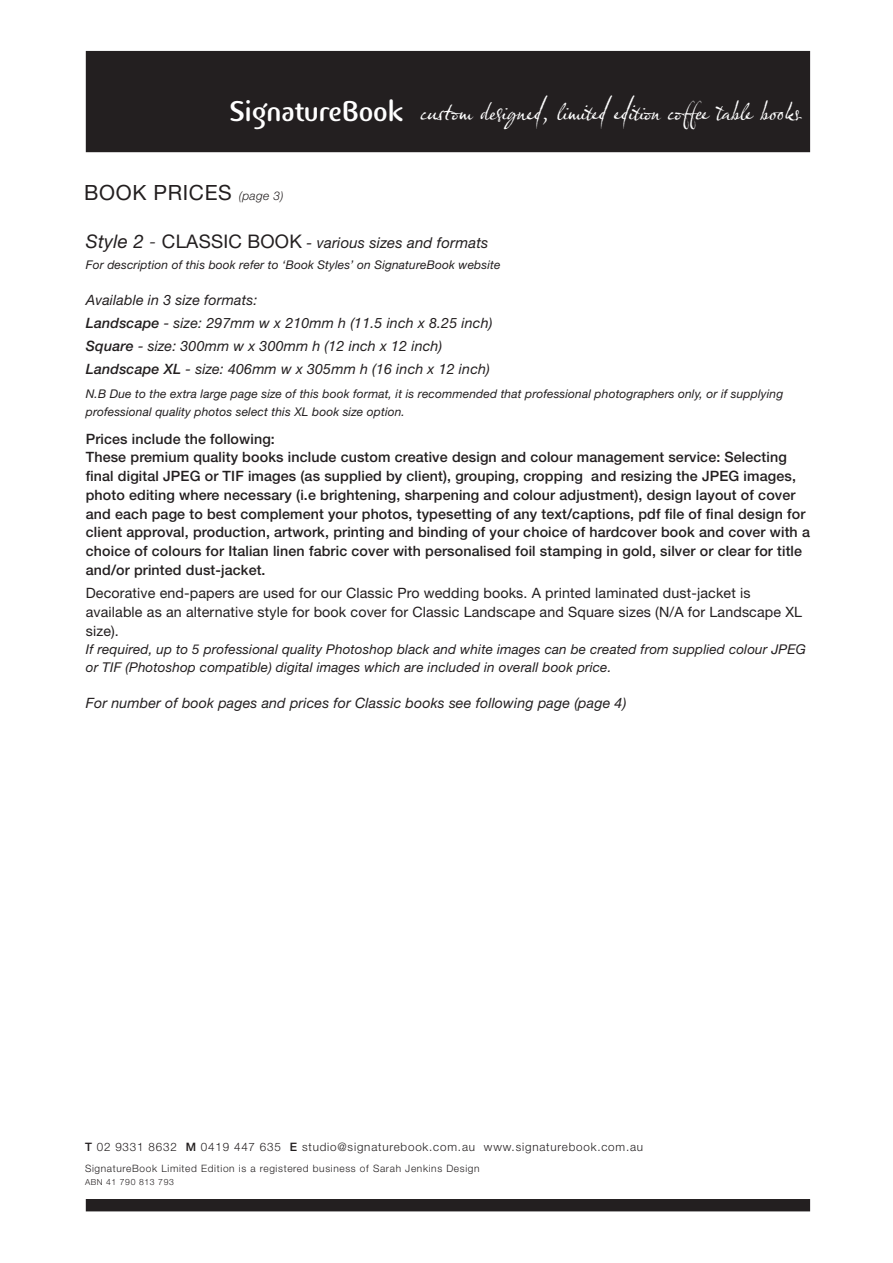
<style>
.page{position:relative;width:893px;height:1263px;background:#fff}
.page>*{position:absolute;margin:0;border:0;box-sizing:border-box;transform-origin:0 0}
.t1{font:33px "Digitalis";color:#fff}
.t2{font:25.5px "Olicana Rough";color:#fff}
.t3{font:21px "Helvetica Neue";letter-spacing:.03em;color:#231f20}
.t4{font:italic 15px "Helvetica Neue";letter-spacing:.01em;color:#231f20}
.t5{font:500 14.25px/18.8px "Helvetica Neue";letter-spacing:.01em;color:#231f20}
.t6{font:italic 14.25px "Helvetica Neue";letter-spacing:.01em;color:#231f20}
.t7{font:14.25px/19.2px "Helvetica Neue";letter-spacing:.01em;color:#231f20}
.t8{font:italic 13.5px/18px "Helvetica Neue";letter-spacing:.01em;color:#231f20}
.t9{font:italic 12px/18.8px "Helvetica Neue";letter-spacing:.01em;color:#231f20}
.t10{font:300 11.7px "Helvetica Neue";letter-spacing:.07em;color:#231f20}
.t11{font:300 10.2px "Helvetica Neue";letter-spacing:.065em;color:#231f20}
.t12{font:300 8.7px "Helvetica Neue";letter-spacing:.07em;color:#231f20}
.s1{font-weight:300;font-style:italic;font-size:12px}
.s2{font-size:18.75px}
.s3{font-weight:300;font-size:18.75px}
.s4{font-style:normal;font-size:18.75px}
.s5{font-weight:500}
.s6{font-size:8.25px}
</style>
<div class="page">
<div style="left:87px;top:52px;width:722px;height:99px;background:#231f20"></div>
<div style="left:86px;top:51px;width:724px;height:101px;border:2px solid #231f20"></div>
<div style="left:87px;top:1200px;width:722px;height:11px;background:#231f20"></div>
<div style="left:86px;top:1199px;width:724px;height:12px;border:2px solid #231f20"></div>
<p class="t1" style="left:230px;top:94px;width:174px">SignatureBook</p>
<p class="t2" style="left:420px;top:96px;width:381px">custom designed, limited edition coffee table books</p>
<p class="t3" style="left:84px;top:180px;width:201px">BOOK PRICES <span class="s1">(page 3)</span></p>
<p class="t4" style="left:86px;top:234px;width:404px"><span class="s2">Style 2</span> <span class="s3">-</span> <span class="s4">CLASSIC BOOK</span> - various sizes and formats</p>
<p class="t9" style="left:86px;top:256px;width:416px">For description of this book refer to ‘Book Styles’ on SignatureBook website</p>
<p class="t6" style="left:86px;top:292px;width:173px">Available in 3 size formats:</p>
<p class="t6" style="left:86px;top:315px;width:408px"><span class="s5">Landscape</span> - size: 297mm w x 210mm h (11.5 inch x 8.25 inch)</p>
<p class="t6" style="left:86px;top:338px;width:358px"><span class="s5">Square</span> - size: 300mm w x 300mm h (12 inch x 12 inch)</p>
<p class="t6" style="left:86px;top:361px;width:406px"><span class="s5">Landscape XL</span> - size: 406mm w x 305mm h (16 inch x 12 inch)</p>
<p class="t9" style="left:86px;top:384px;width:699px">N.B Due to the extra large page size of this book format, it is recommended that professional photographers only, or if supplying professional quality photos select this XL book size option.</p>
<p class="t5" style="left:86px;top:429px;width:191px">Prices include the following:</p>
<p class="t5" style="left:86px;top:448px;width:726px">These premium quality books include custom creative design and colour management service: Selecting final digital JPEG or TIF images (as supplied by client), grouping, cropping and resizing the JPEG images, photo editing where necessary (i.e brightening, sharpening and colour adjustment), design layout of cover and each page to best complement your photos, typesetting of any text/captions, pdf file of final design for client approval, production, artwork, printing and binding of your choice of hardcover book and cover with a choice of colours for Italian linen fabric cover with personalised foil stamping in gold, silver or clear for title and/or printed dust-jacket.</p>
<p class="t7" style="left:86px;top:583px;width:718px">Decorative end-papers are used for our Classic Pro wedding books. A printed laminated dust-jacket is available as an alternative style for book cover for Classic Landscape and Square sizes (N/A for Landscape XL size).</p>
<p class="t8" style="left:86px;top:640px;width:722px">If required, up to 5 professional quality Photoshop black and white images can be created from supplied colour JPEG or TIF (Photoshop compatible) digital images which are included in overall book price.</p>
<p class="t6" style="left:86px;top:695px;width:542px">For number of book pages and prices for Classic books see following page (page 4)</p>
<p class="t10" style="left:85px;top:1139px;width:560px"><span class="s5">T</span> 02 9331 8632 <span class="s5">M</span> 0419 447 635 <span class="s5">E</span> studio@signaturebook.com.au www.signaturebook.com.au</p>
<p class="t11" style="left:85px;top:1162px;width:396px">SignatureBook Limited Edition is a registered business of Sarah Jenkins Design</p>
<p class="t12" style="left:85px;top:1176px;width:90px"><span class="s6">ABN</span> 41 790 813 793</p>
</div>
